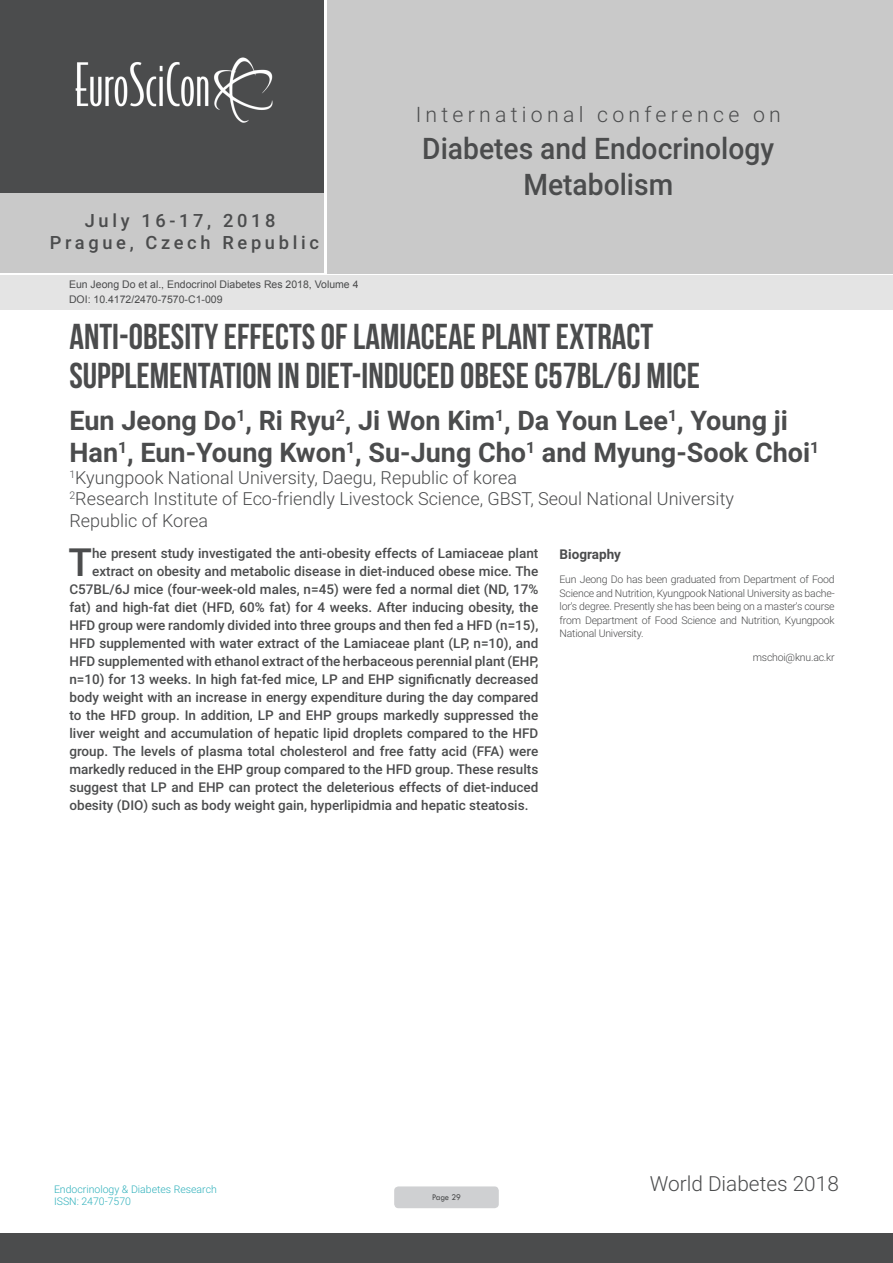
<style>
.page{position:relative;width:893px;height:1263px;background:#fff}
.page>*{position:absolute;margin:0;border:0;box-sizing:border-box;transform-origin:0 0}
.Abstract{font:500 38.85px "Roboto";color:#4b4c4d}
.t1{font:36px/39.6px "Bebas Neue";color:#4b4c4d}
.t2{font:500 29.7px/35.5px "Roboto";color:#4b4c4d;text-align:center;scale:.95 1}
.t3{font:700 27px/32.4px "Roboto";color:#4b4c4d}
.t4{font:300 21.3px "Roboto";letter-spacing:.2em;color:#4b4c4d}
.t5{font:300 20.85px "Roboto";color:#4b4c4d}
.t6{font:500 18.3px/21.9px "Roboto";letter-spacing:.2em;color:#4b4c4d;text-align:center}
.t7{font:300 18px/21.6px "Roboto";color:#4b4c4d}
.Abstract-2{font:500 13.5px "Roboto";color:#4b4c4d}
.Abstract-3{font:700 13.5px "Roboto";color:#4b4c4d}
.Biography{font:300 10.5px/13.5px "Roboto";letter-spacing:-.02em;color:#4b4c4d;text-align:justify}
.t8{font:10.5px "Arial";color:#4b4c4d}
.t9{font:300 10.5px/12.6px "Roboto";color:#2eb0bb}
.t10{font:9px "Tw Cen";letter-spacing:-.02em;color:#4b4c4d;scale:.95 1}
</style>
<div class="page">
<div style="left:0;top:0;width:323px;height:193px;background:#4b4c4d"></div>
<div style="left:1px;top:193px;width:323px;height:80px;background:#c9c9c9"></div>
<div style="left:327px;top:0;width:566px;height:273px;background:#c9c9c9"></div>
<img style="left:75px;top:57px;width:198px;height:66px">
<div style="left:0;top:1233px;width:893px;height:30px;background:#4b4c4d"></div>
<div style="left:1px;top:275px;width:892px;height:35px;background:#e4e4e4"></div>
<div style="left:394px;top:1186px;width:105px;height:22px;background:#cfd0d2;border-radius:4px"></div>
<h3 class="t6" style="left:50px;top:209px;width:271px">July 16-17, 2018<br>Prague, Czech Republic</h3>
<p class="t8" style="left:69px;top:278px;width:291px">Eun Jeong Do et al., Endocrinol Diabetes Res 2018, Volume 4</p>
<p class="t8" style="left:69px;top:292px;width:155px">DOI: 10.4172/2470-7570-C1-009</p>
<h3 class="t4" style="left:416px;top:100px;width:367px">International conference on</h3>
<h3 class="t2" style="left:422px;top:130px;width:372px">Diabetes and Endocrinology<br>Metabolism</h3>
<p class="t1" style="left:69px;top:316px;width:632px">ANTI-OBESITY EFFECTS OF LAMIACEAE PLANT EXTRACT<br>SUPPLEMENTATION IN DIET-INDUCED OBESE C57BL/6J MICE</p>
<p class="t3" style="left:69px;top:403px;width:751px">Eun Jeong Do<sup>1</sup>, Ri Ryu<sup>2</sup>, Ji Won Kim<sup>1</sup>, Da Youn Lee<sup>1</sup>, Young ji<br>Han<sup>1</sup>, Eun-Young Kwon<sup>1</sup>, Su-Jung Cho<sup>1</sup> and Myung-Sook Choi<sup>1</sup></p>
<p class="t7" style="left:69px;top:466px;width:449px"><sup>1</sup>Kyungpook National University, Daegu, Republic of korea</p>
<p class="t7" style="left:69px;top:487px;width:666px"><sup>2</sup>Research Institute of Eco-friendly Livestock Science, GBST, Seoul National University<br>Republic of Korea</p>
<p class="Abstract" style="left:69px;top:535px;width:25px">T</p>
<p class="Abstract-2" style="left:92px;top:544px;width:448px">he present study investigated the anti-obesity effects of Lamiaceae plant</p>
<p class="Abstract-2" style="left:92px;top:562px;width:448px">extract on obesity and metabolic disease in diet-induced obese mice. The</p>
<p class="Abstract-2" style="left:69px;top:580px;width:470px">C57BL/6J mice (four-week-old males, n=45) were fed a normal diet (ND, 17%</p>
<p class="Abstract-2" style="left:69px;top:598px;width:470px">fat) and high-fat diet (HFD, 60% fat) for 4 weeks. After inducing obesity, the</p>
<p class="Abstract-2" style="left:69px;top:616px;width:470px">HFD group were randomly divided into three groups and then fed a HFD (n=15),</p>
<p class="Abstract-2" style="left:69px;top:634px;width:470px">HFD supplemented with water extract of the Lamiaceae plant (LP, n=10), and</p>
<p class="Abstract-2" style="left:69px;top:652px;width:470px">HFD supplemented with ethanol extract of the herbaceous perennial plant (EHP,</p>
<p class="Abstract-2" style="left:69px;top:670px;width:470px">n=10) for 13 weeks. In high fat-fed mice, LP and EHP significnatly decreased</p>
<p class="Abstract-2" style="left:69px;top:688px;width:470px">body weight with an increase in energy expenditure during the day compared</p>
<p class="Abstract-2" style="left:69px;top:706px;width:470px">to the HFD group. In addition, LP and EHP groups markedly suppressed the</p>
<p class="Abstract-2" style="left:69px;top:724px;width:470px">liver weight and accumulation of hepatic lipid droplets compared to the HFD</p>
<p class="Abstract-2" style="left:69px;top:742px;width:470px">group. The levels of plasma total cholesterol and free fatty acid (FFA) were</p>
<p class="Abstract-2" style="left:69px;top:760px;width:470px">markedly reduced in the EHP group compared to the HFD group. These results</p>
<p class="Abstract-2" style="left:69px;top:778px;width:470px">suggest that LP and EHP can protect the deleterious effects of diet-induced</p>
<p class="Abstract-2" style="left:69px;top:796px;width:460px">obesity (DIO) such as body weight gain, hyperlipidmia and hepatic steatosis.</p>
<p class="Abstract-3" style="left:560px;top:545px;width:63px">Biography</p>
<p class="Biography" style="left:560px;top:572px;width:277px">Eun Jeong Do has been graduated from Department of Food Science and Nutrition, Kyungpook National University as bache&shy;lor's degree. Presently she has been being on a master's course from Department of Food Science and Nutrition, Kyungpook National University.</p>
<p class="Biography" style="left:753px;top:651px;width:83px">mschoi@knu.ac.kr</p>
<p class="t9" style="left:54px;top:1182px;width:164px">Endocrinology &amp; Diabetes Research<br>ISSN: 2470-7570</p>
<p class="t10" style="left:432px;top:1192px;width:32px">Page 29</p>
<h3 class="t5" style="left:650px;top:1169px;width:191px">World Diabetes 2018</h3>
</div>
